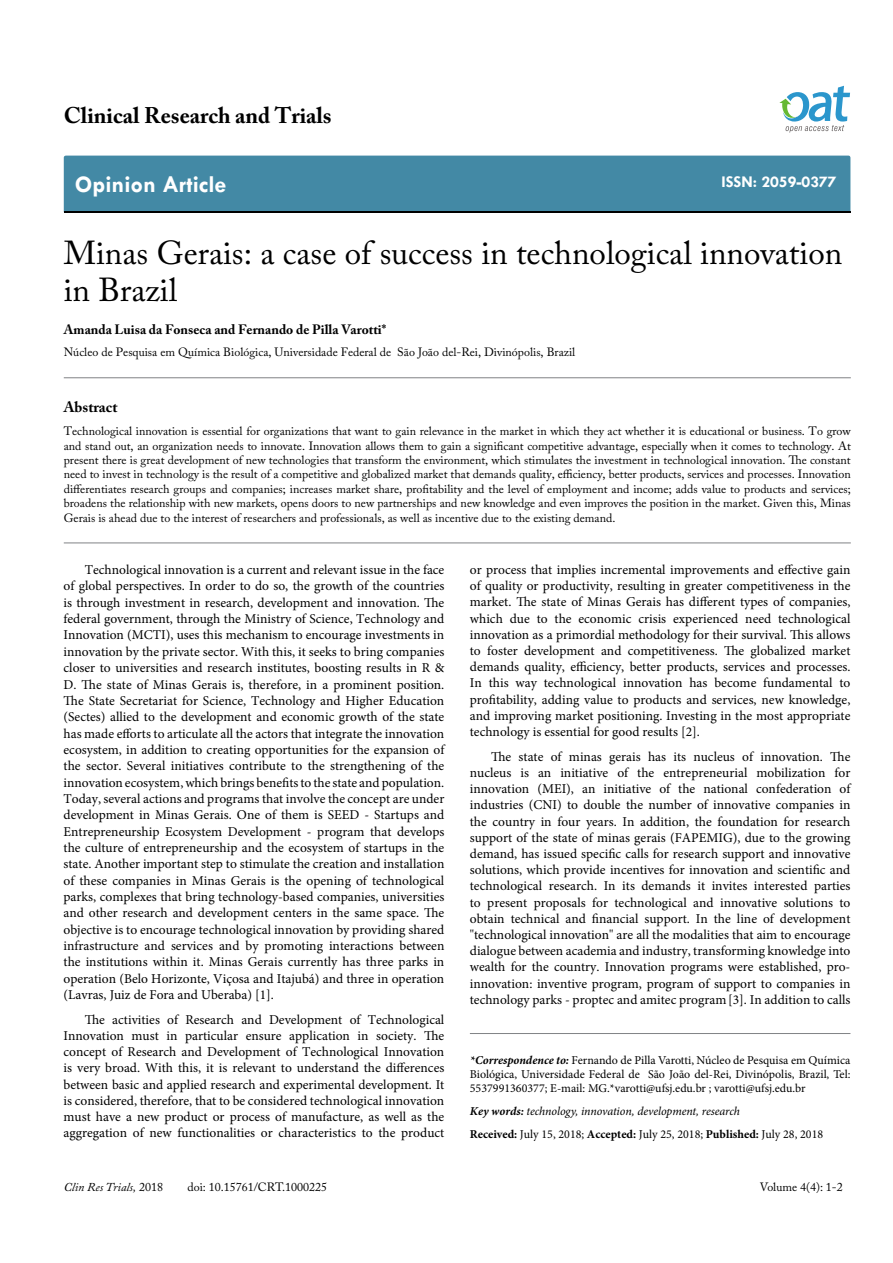
<style>
.page{position:relative;width:893px;height:1263px;background:#fff}
.page>*{position:absolute;margin:0;border:0;box-sizing:border-box;transform-origin:0 0}
.t1{font:33px/37.5px "Adobe Caslon Pro";color:#000}
.t2{font:700 24px "Tw Cen";color:#fff}
.t3{font:700 22.5px "Adobe Caslon Pro";color:#000}
.t4{font:700 16.5px "Tw Cen";color:#fff}
.t5{font:700 15px "Adobe Caslon Pro";color:#000}
.t6{font:13.5px/16.2px "Minion Pro";color:#000;text-align:justify}
.t7{font:700 13.5px "Adobe Caslon Pro";color:#000}
.t8{font:12px/14.4px "Adobe Caslon Pro";color:#000;text-align:justify}
.t9{font:12px/14.4px "Minion Pro";color:#000;text-align:justify}
.t10{font:italic 12px/23px "Minion Pro";letter-spacing:-.01em;color:#000}
.t11{font:italic 12px "Adobe Caslon Pro";color:#000}
.s1{font-style:normal}
.s2{font-weight:700;font-style:italic}
.s3{font-weight:700}
.s4{font-weight:700;font-style:normal}
</style>
<div class="page">
<div style="left:64px;top:156px;width:786px;height:56px;background:#4389a5"></div>
<svg style="left:779px;top:86px;width:71px;height:47px"></svg>
<hr style="left:64px;top:543px;width:787px;height:1px;background:#808285">
<hr style="left:64px;top:377px;width:787px;height:1px;background:#808285">
<hr style="left:470px;top:1033px;width:380px;height:1px;background:#808285">
<h3 class="t3" style="left:64px;top:102px;width:269px">Clinical Research and Trials</h3>
<h2 class="t2" style="left:75px;top:170px;width:153px">Opinion Article</h2>
<p class="t4" style="left:721px;top:172px;width:117px">ISSN: 2059-0377</p>
<h1 class="t1" style="left:64px;top:233px;width:780px">Minas Gerais: a case of success in technological innovation in Brazil</h1>
<p class="t7" style="left:64px;top:322px;width:324px">Amanda Luisa da Fonseca and Fernando de Pilla Varotti*</p>
<p class="t8" style="left:64px;top:345px;width:513px">Núcleo de Pesquisa em Química Biológica, Universidade Federal de São João del-Rei, Divinópolis, Brazil</p>
<p class="t5" style="left:64px;top:398px;width:55px">Abstract</p>
<p class="t8" style="left:64px;top:424px;width:789px">Technological innovation is essential for organizations that want to gain relevance in the market in which they act whether it is educational or business. To grow and stand out, an organization needs to innovate. Innovation allows them to gain a significant competitive advantage, especially when it comes to technology. At present there is great development of new technologies that transform the environment, which stimulates the investment in technological innovation. The constant need to invest in technology is the result of a competitive and globalized market that demands quality, efficiency, better products, services and processes. Innovation differentiates research groups and companies; increases market share, profitability and the level of employment and income; adds value to products and services; broadens the relationship with new markets, opens doors to new partnerships and new knowledge and even improves the position in the market. Given this, Minas Gerais is ahead due to the interest of researchers and professionals, as well as incentive due to the existing demand.</p>
<p class="t6" style="left:64px;top:562px;width:382px;text-indent:21px">Technological innovation is a current and relevant issue in the face of global perspectives. In order to do so, the growth of the countries is through investment in research, development and innovation. The federal government, through the Ministry of Science, Technology and Innovation (MCTI), uses this mechanism to encourage investments in innovation by the private sector. With this, it seeks to bring companies closer to universities and research institutes, boosting results in R &amp; D. The state of Minas Gerais is, therefore, in a prominent position.<br>The State Secretariat for Science, Technology and Higher Education (Sectes) allied to the development and economic growth of the state has made efforts to articulate all the actors that integrate the innovation ecosystem, in addition to creating opportunities for the expansion of the sector. Several initiatives contribute to the strengthening of the innovation ecosystem, which brings benefits to the state and population.<br>Today, several actions and programs that involve the concept are under development in Minas Gerais. One of them is SEED - Startups and Entrepreneurship Ecosystem Development - program that develops the culture of entrepreneurship and the ecosystem of startups in the state. Another important step to stimulate the creation and installation of these companies in Minas Gerais is the opening of technological parks, complexes that bring technology-based companies, universities and other research and development centers in the same space. The objective is to encourage technological innovation by providing shared infrastructure and services and by promoting interactions between the institutions within it. Minas Gerais currently has three parks in operation (Belo Horizonte, Viçosa and Itajubá) and three in operation (Lavras, Juiz de Fora and Uberaba) [1].</p>
<p class="t6" style="left:64px;top:1011px;width:382px;text-indent:21px">The activities of Research and Development of Technological Innovation must in particular ensure application in society. The concept of Research and Development of Technological Innovation is very broad. With this, it is relevant to understand the differences between basic and applied research and experimental development. It is considered, therefore, that to be considered technological innovation must have a new product or process of manufacture, as well as the aggregation of new functionalities or characteristics to the product</p>
<p class="t11" style="left:64px;top:1180px;width:101px">Clin Res Trials, <span class="s1">2018</span></p>
<p class="t8" style="left:188px;top:1180px;width:141px">doi: 10.15761/CRT.1000225</p>
<p class="t6" style="left:470px;top:562px;width:382px">or process that implies incremental improvements and effective gain of quality or productivity, resulting in greater competitiveness in the market. The state of Minas Gerais has different types of companies, which due to the economic crisis experienced need technological innovation as a primordial methodology for their survival. This allows to foster development and competitiveness. The globalized market demands quality, efficiency, better products, services and processes.<br>In this way technological innovation has become fundamental to profitability, adding value to products and services, new knowledge, and improving market positioning. Investing in the most appropriate technology is essential for good results [2].</p>
<p class="t6" style="left:470px;top:748px;width:382px;text-indent:21px">The state of minas gerais has its nucleus of innovation. The nucleus is an initiative of the entrepreneurial mobilization for innovation (MEI), an initiative of the national confederation of industries (CNI) to double the number of innovative companies in the country in four years. In addition, the foundation for research support of the state of minas gerais (FAPEMIG), due to the growing demand, has issued specific calls for research support and innovative solutions, which provide incentives for innovation and scientific and technological research. In its demands it invites interested parties to present proposals for technological and innovative solutions to obtain technical and financial support. In the line of development "technological innovation" are all the modalities that aim to encourage dialogue between academia and industry, transforming knowledge into wealth for the country. Innovation programs were established, pro&shy;innovation: inventive program, program of support to companies in technology parks - proptec and amitec program[3]. In addition to calls</p>
<p class="t9" style="left:470px;top:1052px;width:382px"><span class="s2">*Correspondence to:</span> Fernando de Pilla Varotti, Núcleo de Pesquisa em Química Biológica, Universidade Federal de São João del-Rei, Divinópolis, Brazil, Tel:<br>5537991360377; E-mail: MG.*varotti@ufsj.edu.br ; varotti@ufsj.edu.br</p>
<p class="t10" style="left:470px;top:1100px;width:355px"><span class="s3">Key words:</span> technology, innovation, development, research<br><span class="s4">Received:</span> <span class="s1">July 15, 2018;</span> <span class="s4">Accepted:</span> <span class="s1">July 25, 2018;</span> <span class="s4">Published:</span> <span class="s1">July 28, 2018</span></p>
<p class="t8" style="left:760px;top:1180px;width:84px">Volume 4(4): 1-2</p>
</div>
